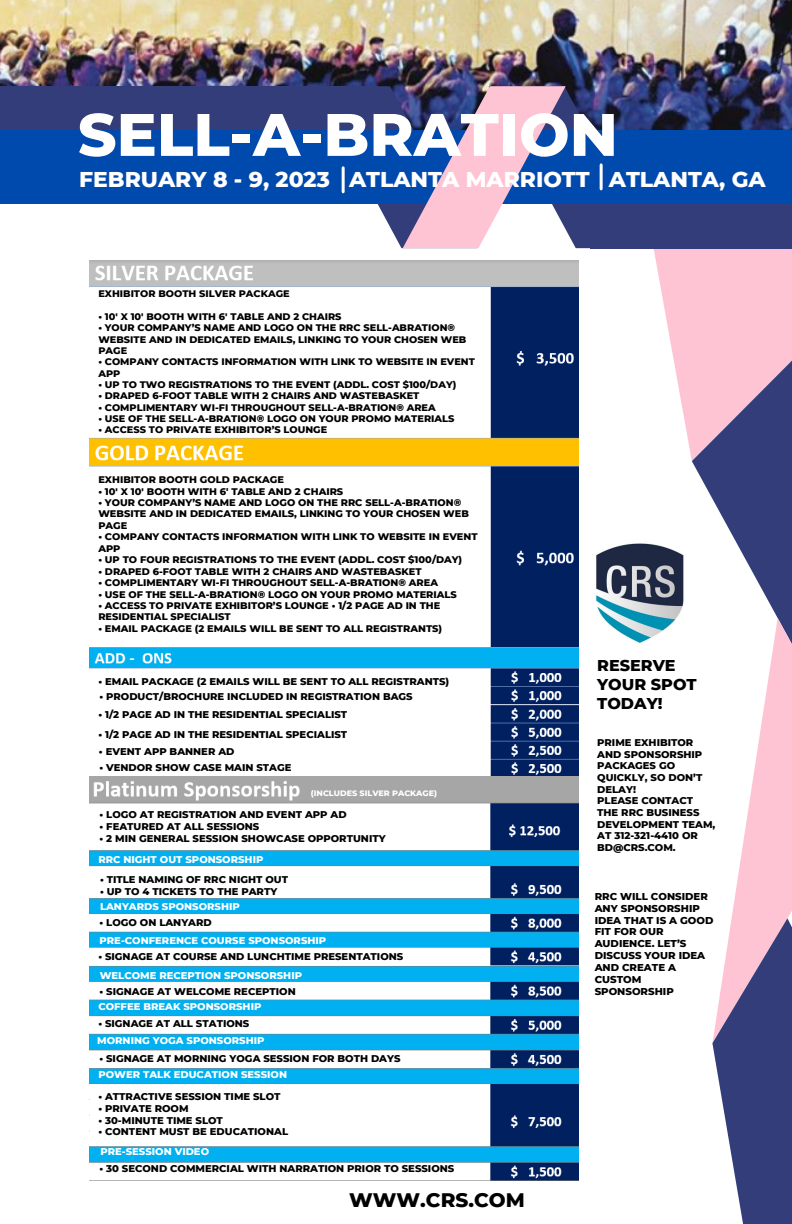
<style>
.page{position:relative;width:792px;height:1224px;background:#fff}
.page>*{position:absolute;margin:0;border:0;box-sizing:border-box;transform-origin:0 0}
.t1{font:800 59.8px "Montserrat";color:#fff}
.t2{font:800 21.8px "Montserrat";color:#fff}
.t3{font:800 20px "Montserrat";color:#000}
.t4{font:800 16px/19.2px "Montserrat";color:#000}
.t5{font:800 10.2px/11.8px "Montserrat";color:#000}
.t6{font:800 10px/11.6px "Montserrat";color:#000}
.t7{font:800 10px "Montserrat";color:#fff}
.t8{font:800 9.8px/11.4px "Montserrat";color:#000}
.t9{font:800 8px "Montserrat";color:#fff}
</style>
<div class="page">
<img style="left:0;top:0;width:792px;height:86px">
<svg style="left:697px;top:471px;width:95px;height:145px;fill:#323d79"></svg>
<svg style="left:712px;top:616px;width:80px;height:608px"></svg>
<div style="left:0;top:86px;width:377px;height:63px;background:#323d79"></div>
<div style="left:0;top:130px;width:792px;height:74px;background:#004aad"></div>
<svg style="left:341px;top:86px;width:451px;height:385px"></svg>
<img style="left:90px;top:260px;width:489px;height:920px">
<img style="left:596px;top:543px;width:88px;height:100px">
<hr style="left:600px;top:165px;width:3px;height:24px;background:#fff">
<hr style="left:342px;top:168px;width:3px;height:24px;background:#fff">
<p class="t1" style="left:78px;top:98px;width:542px">SELL-A-BRATION</p>
<p class="t2" style="left:79px;top:166px;width:688px">FEBRUARY 8 - 9, 2023 ATLANTA MARRIOTT ATLANTA, GA</p>
<p class="t8" style="left:98px;top:288px;width:193px">EXHIBITOR BOOTH SILVER PACKAGE</p>
<p class="t8" style="left:98px;top:311px;width:245px">• 10' X 10' BOOTH WITH 6' TABLE AND 2 CHAIRS</p>
<p class="t8" style="left:98px;top:322px;width:370px">• YOUR COMPANY’S NAME AND LOGO ON THE RRC SELL-ABRATION®<br>WEBSITE AND IN DEDICATED EMAILS, LINKING TO YOUR CHOSEN WEB<br>PAGE</p>
<p class="t8" style="left:98px;top:356px;width:378px">• COMPANY CONTACTS INFORMATION WITH LINK TO WEBSITE IN EVENT<br>APP</p>
<p class="t8" style="left:98px;top:379px;width:359px">• UP TO TWO REGISTRATIONS TO THE EVENT (ADDL. COST $100/DAY)</p>
<p class="t8" style="left:98px;top:390px;width:323px">• DRAPED 6-FOOT TABLE WITH 2 CHAIRS AND WASTEBASKET</p>
<p class="t8" style="left:98px;top:401px;width:339px">• COMPLIMENTARY WI-FI THROUGHOUT SELL-A-BRATION® AREA</p>
<p class="t8" style="left:98px;top:413px;width:358px">• USE OF THE SELL-A-BRATION® LOGO ON YOUR PROMO MATERIALS</p>
<p class="t8" style="left:98px;top:424px;width:230px">• ACCESS TO PRIVATE EXHIBITOR’S LOUNGE</p>
<p class="t8" style="left:98px;top:474px;width:187px">EXHIBITOR BOOTH GOLD PACKAGE</p>
<p class="t8" style="left:98px;top:485px;width:246px">• 10' X 10' BOOTH WITH 6ʹ TABLE AND 2 CHAIRS</p>
<p class="t8" style="left:98px;top:497px;width:372px">• YOUR COMPANY’S NAME AND LOGO ON THE RRC SELL-A-BRATION®<br>WEBSITE AND IN DEDICATED EMAILS, LINKING TO YOUR CHOSEN WEB<br>PAGE</p>
<p class="t8" style="left:98px;top:531px;width:381px">• COMPANY CONTACTS INFORMATION WITH LINK TO WEBSITE IN EVENT<br>APP</p>
<p class="t8" style="left:98px;top:554px;width:365px">• UP TO FOUR REGISTRATIONS TO THE EVENT (ADDL. COST $100/DAY)</p>
<p class="t8" style="left:98px;top:565px;width:325px">• DRAPED 6-FOOT TABLE WITH 2 CHAIRS AND WASTEBASKET</p>
<p class="t8" style="left:98px;top:577px;width:341px">• COMPLIMENTARY WI-FI THROUGHOUT SELL-A-BRATION® AREA</p>
<p class="t8" style="left:98px;top:588px;width:360px">• USE OF THE SELL-A-BRATION® LOGO ON YOUR PROMO MATERIALS</p>
<p class="t8" style="left:98px;top:600px;width:344px">• ACCESS TO PRIVATE EXHIBITOR’S LOUNGE • 1/2 PAGE AD IN THE<br>RESIDENTIAL SPECIALIST</p>
<p class="t8" style="left:98px;top:623px;width:345px">• EMAIL PACKAGE (2 EMAILS WILL BE SENT TO ALL REGISTRANTS)</p>
<p class="t6" style="left:98px;top:675px;width:352px">• EMAIL PACKAGE (2 EMAILS WILL BE SENT TO ALL REGISTRANTS)</p>
<p class="t6" style="left:99px;top:691px;width:315px">• PRODUCT/BROCHURE INCLUDED IN REGISTRATION BAGS</p>
<p class="t6" style="left:98px;top:708px;width:250px">• 1/2 PAGE AD IN THE RESIDENTIAL SPECIALIST</p>
<p class="t6" style="left:98px;top:728px;width:250px">• 1/2 PAGE AD IN THE RESIDENTIAL SPECIALIST</p>
<p class="t6" style="left:99px;top:746px;width:137px">• EVENT APP BANNER AD</p>
<p class="t6" style="left:99px;top:761px;width:194px">• VENDOR SHOW CASE MAIN STAGE</p>
<p class="t9" style="left:311px;top:788px;width:128px">(INCLUDES SILVER PACKAGE)</p>
<p class="t6" style="left:100px;top:809px;width:249px">• LOGO AT REGISTRATION AND EVENT APP AD</p>
<p class="t6" style="left:100px;top:821px;width:161px">• FEATURED AT ALL SESSIONS</p>
<p class="t6" style="left:100px;top:832px;width:288px">• 2 MIN GENERAL SESSION SHOWCASE OPPORTUNITY</p>
<p class="t7" style="left:98px;top:853px;width:167px">RRC NIGHT OUT SPONSORSHIP</p>
<p class="t7" style="left:100px;top:900px;width:141px">LANYARDS SPONSORSHIP</p>
<p class="t7" style="left:100px;top:934px;width:228px">PRE-CONFERENCE COURSE SPONSORSHIP</p>
<p class="t7" style="left:100px;top:969px;width:204px">WELCOME RECEPTION SPONSORSHIP</p>
<p class="t7" style="left:98px;top:1000px;width:165px">COFFEE BREAK SPONSORSHIP</p>
<p class="t7" style="left:97px;top:1034px;width:169px">MORNING YOGA SPONSORSHIP</p>
<p class="t7" style="left:98px;top:1068px;width:190px">POWER TALK EDUCATION SESSION</p>
<p class="t6" style="left:100px;top:874px;width:190px">• TITLE NAMING OF RRC NIGHT OUT</p>
<p class="t6" style="left:100px;top:886px;width:179px">• UP TO 4 TICKETS TO THE PARTY</p>
<p class="t6" style="left:100px;top:916px;width:114px">• LOGO ON LANYARD</p>
<p class="t6" style="left:98px;top:950px;width:307px">• SIGNAGE AT COURSE AND LUNCHTIME PRESENTATIONS</p>
<p class="t6" style="left:100px;top:986px;width:198px">• SIGNAGE AT WELCOME RECEPTION</p>
<p class="t6" style="left:98px;top:1018px;width:153px">• SIGNAGE AT ALL STATIONS</p>
<p class="t6" style="left:99px;top:1052px;width:303px">• SIGNAGE AT MORNING YOGA SESSION FOR BOTH DAYS</p>
<p class="t6" style="left:98px;top:1091px;width:184px">• ATTRACTIVE SESSION TIME SLOT</p>
<p class="t6" style="left:98px;top:1102px;width:92px">• PRIVATE ROOM</p>
<p class="t6" style="left:98px;top:1114px;width:126px">• 30-MINUTE TIME SLOT</p>
<p class="t6" style="left:98px;top:1126px;width:191px">• CONTENT MUST BE EDUCATIONAL</p>
<p class="t6" style="left:99px;top:1162px;width:356px">• 30 SECOND COMMERCIAL WITH NARRATION PRIOR TO SESSIONS</p>
<p class="t3" style="left:349px;top:1188px;width:177px">WWW.CRS.COM</p>
<p class="t7" style="left:100px;top:1145px;width:110px">PRE-SESSION VIDEO</p>
<p class="t4" style="left:597px;top:656px;width:101px">RESERVE<br>YOUR SPOT<br>TODAY!</p>
<p class="t6" style="left:597px;top:737px;width:107px">PRIME EXHIBITOR<br>AND SPONSORSHIP<br>PACKAGES GO<br>QUICKLY, SO DON’T<br>DELAY!</p>
<p class="t6" style="left:597px;top:795px;width:120px">PLEASE CONTACT<br>THE RRC BUSINESS<br>DEVELOPMENT TEAM,<br>AT 312-321-4410 OR<br>BD@CRS.COM.</p>
<p class="t5" style="left:595px;top:890px;width:120px">RRC WILL CONSIDER<br>ANY SPONSORSHIP<br>IDEA THAT IS A GOOD<br>FIT FOR OUR<br>AUDIENCE. LET’S<br>DISCUSS YOUR IDEA<br>AND CREATE A<br>CUSTOM<br>SPONSORSHIP</p>
</div>
